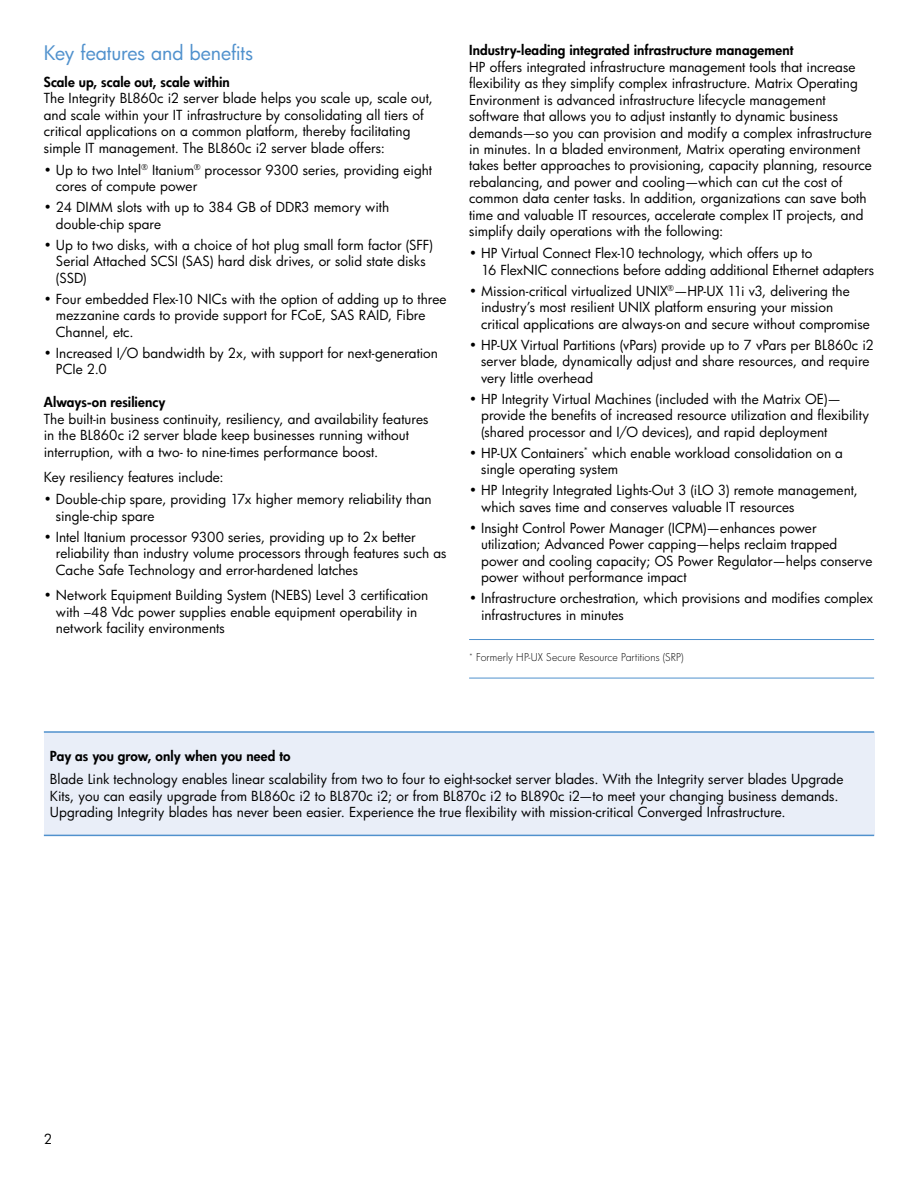
<style>
.page{position:relative;width:918px;height:1188px;background:#fff}
.page>*{position:absolute;margin:0;border:0;box-sizing:border-box;transform-origin:0 0}
.t1{font:19.5px "HP Futura";letter-spacing:-.01em;color:#5091cd}
.t2{font:13.5px/16.5px "HP Futura";color:#000}
.t3{font:800 13.5px "HP Futura";letter-spacing:.005em;color:#000}
.t4{font:300 10.5px "HP Futura";letter-spacing:.01em;color:#000}
</style>
<div class="page">
<hr style="left:469px;top:639px;width:405px;height:1px;background:#5091cd">
<hr style="left:469px;top:678px;width:405px;height:1px;background:#5091cd">
<div style="left:44px;top:732px;width:830px;height:103px;background:#e9eef8"></div>
<hr style="left:44px;top:731px;width:830px;height:2px;background:#5091cd">
<hr style="left:44px;top:835px;width:830px;height:1px;background:#5091cd">
<h1 class="t1" style="left:44px;top:40px;width:211px">Key features and benefits</h1>
<p class="t3" style="left:44px;top:73px;width:187px">Scale up, scale out, scale within</p>
<p class="t2" style="left:44px;top:90px;width:391px">The Integrity BL860c i2 server blade helps you scale up, scale out, and scale within your IT infrastructure by consolidating all tiers of critical applications on a common platform, thereby facilitating simple IT management. The BL860c i2 server blade offers:</p>
<p class="t2" style="left:56px;top:161px;width:378px;text-indent:-12px">• Up to two Intel<sup>®</sup> Itanium<sup>®</sup> processor 9300 series, providing eight cores of compute power</p>
<p class="t2" style="left:56px;top:199px;width:335px;text-indent:-12px">• 24 DIMM slots with up to 384 GB of DDR3 memory with double-chip spare</p>
<p class="t2" style="left:56px;top:236px;width:379px;text-indent:-12px">• Up to two disks, with a choice of hot plug small form factor (SFF)<br>Serial Attached SCSI (SAS) hard disk drives, or solid state disks (SSD)</p>
<p class="t2" style="left:56px;top:290px;width:392px;text-indent:-12px">• Four embedded Flex-10 NICs with the option of adding up to three mezzanine cards to provide support for FCoE, SAS RAID, Fibre<br>Channel, etc.</p>
<p class="t2" style="left:56px;top:344px;width:384px;text-indent:-12px">• Increased I/O bandwidth by 2x, with support for next‑generation<br>PCIe 2.0</p>
<p class="t3" style="left:44px;top:393px;width:123px">Always-on resiliency</p>
<p class="t2" style="left:44px;top:410px;width:386px">The built-in business continuity, resiliency, and availability features in the BL860c i2 server blade keep businesses running without interruption, with a two- to nine-times performance boost.</p>
<p class="t2" style="left:44px;top:469px;width:181px">Key resiliency features include:</p>
<p class="t2" style="left:56px;top:491px;width:377px;text-indent:-12px">• Double-chip spare, providing 17x higher memory reliability than single-chip spare</p>
<p class="t2" style="left:56px;top:528px;width:392px;text-indent:-12px">• Intel Itanium processor 9300 series, providing up to 2x better reliability than industry volume processors through features such as<br>Cache Safe Technology and error-hardened latches</p>
<p class="t2" style="left:56px;top:587px;width:374px;text-indent:-12px">• Network Equipment Building System (NEBS) Level 3 certification with –48 Vdc power supplies enable equipment operability in network facility environments</p>
<p class="t3" style="left:469px;top:41px;width:326px">Industry-leading integrated infrastructure management</p>
<p class="t2" style="left:469px;top:58px;width:404px">HP offers integrated infrastructure management tools that increase flexibility as they simplify complex infrastructure. Matrix Operating Environment is advanced infrastructure lifecycle management software that allows you to adjust instantly to dynamic business demands—so you can provision and modify a complex infrastructure in minutes. In a bladed environment, Matrix operating environment takes better approaches to provisioning, capacity planning, resource rebalancing, and power and cooling—which can cut the cost of common data center tasks. In addition, organizations can save both time and valuable IT resources, accelerate complex IT projects, and simplify daily operations with the following:</p>
<p class="t2" style="left:481px;top:245px;width:394px;text-indent:-12px">• HP Virtual Connect Flex-10 technology, which offers up to<br>16 FlexNIC connections before adding additional Ethernet adapters</p>
<p class="t2" style="left:481px;top:282px;width:390px;text-indent:-12px">• Mission-critical virtualized UNIX<sup>®</sup>—HP-UX 11i v3, delivering the industry’s most resilient UNIX platform ensuring your mission critical applications are always‑on and secure without compromise</p>
<p class="t2" style="left:481px;top:336px;width:394px;text-indent:-12px">• HP-UX Virtual Partitions (vPars) provide up to 7 vPars per BL860c i2 server blade, dynamically adjust and share resources, and require very little overhead</p>
<p class="t2" style="left:481px;top:390px;width:390px;text-indent:-12px">• HP Integrity Virtual Machines (included with the Matrix OE)— provide the benefits of increased resource utilization and flexibility (shared processor and I/O devices), and rapid deployment</p>
<p class="t2" style="left:481px;top:444px;width:363px;text-indent:-12px">• HP-UX Containers<sup>*</sup> which enable workload consolidation on a single operating system</p>
<p class="t2" style="left:481px;top:482px;width:378px;text-indent:-12px">• HP Integrity Integrated Lights-Out 3 (iLO 3) remote management, which saves time and conserves valuable IT resources</p>
<p class="t2" style="left:481px;top:519px;width:393px;text-indent:-12px">• Insight Control Power Manager (ICPM)—enhances power utilization; Advanced Power capping—helps reclaim trapped power and cooling capacity; OS Power Regulator—helps conserve power without performance impact</p>
<p class="t2" style="left:481px;top:590px;width:394px;text-indent:-12px">• Infrastructure orchestration, which provisions and modifies complex infrastructures in minutes</p>
<p class="t4" style="left:469px;top:651px;width:216px"><sup>*</sup> Formerly HP-UX Secure Resource Partitions (SRP)</p>
<p class="t3" style="left:50px;top:747px;width:242px">Pay as you grow, only when you need to</p>
<p class="t2" style="left:50px;top:771px;width:795px">Blade Link technology enables linear scalability from two to four to eight-socket server blades. With the Integrity server blades Upgrade<br>Kits, you can easily upgrade from BL860c i2 to BL870c i2; or from BL870c i2 to BL890c i2—to meet your changing business demands.<br>Upgrading Integrity blades has never been easier. Experience the true flexibility with mission-critical Converged Infrastructure.</p>
<p class="t2" style="left:44px;top:1131px;width:10px">2</p>
</div>
